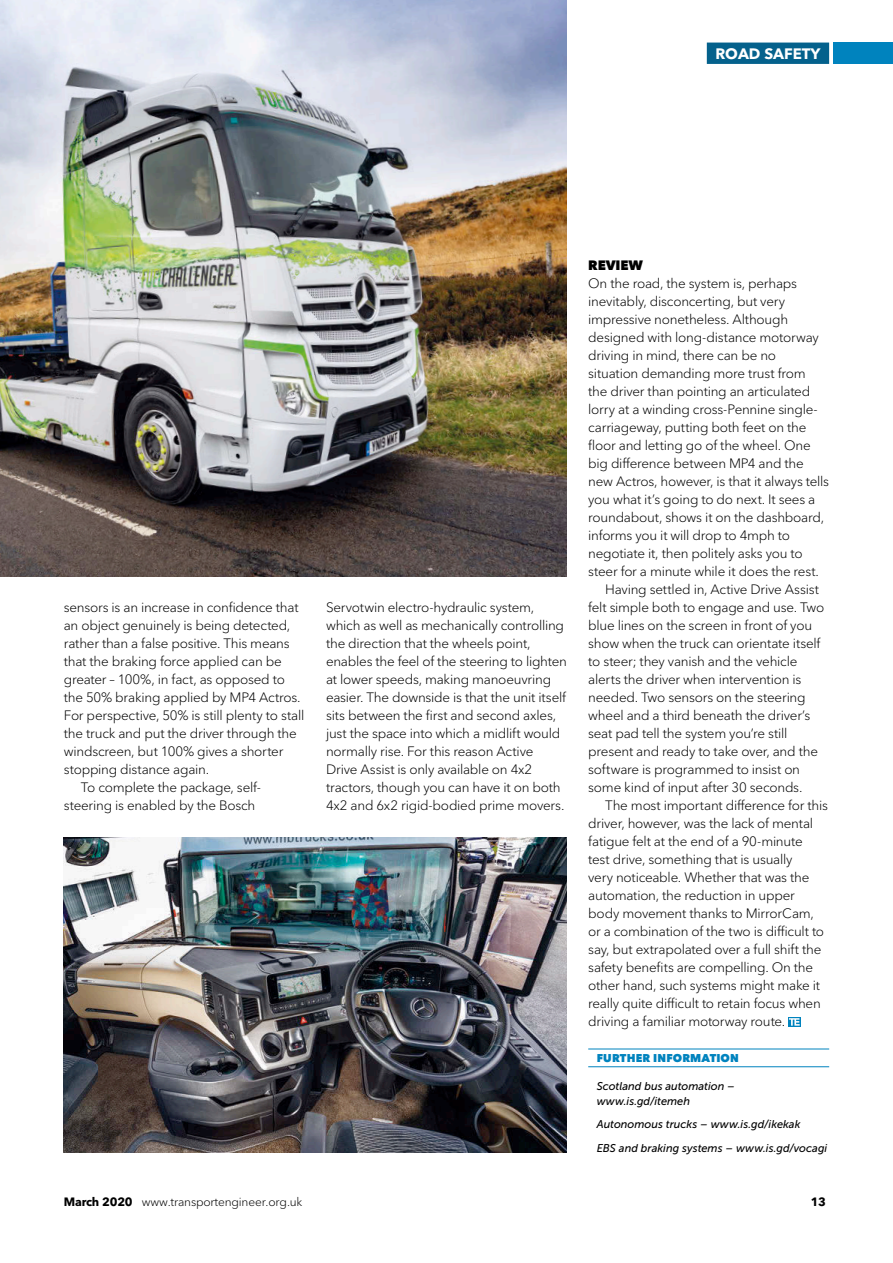
<style>
.page{position:relative;width:893px;height:1263px;background:#fff}
.page>*{position:absolute;margin:0;border:0;box-sizing:border-box;transform-origin:0 0}
.t1{font:700 15px "Avenir Next LT Pro";color:#fff}
.t2{font:300 13.5px/18px "Avenir Next LT Pro";letter-spacing:-.015em;color:#000}
.t3{font:800 13.5px "Avenir Next LT Pro";letter-spacing:-.01em;color:#000}
.t4{font:300 12px "Avenir Next LT Pro";letter-spacing:-.015em;color:#000}
.t5{font:700 12px "Avenir Next LT Pro";color:#000}
.t6{font:italic 11.25px/15px "Museo Sans 500";letter-spacing:.005em;color:#000}
.t7{font:800 11.25px "Avenir Next LT Pro";letter-spacing:.01em;color:#0083be}
.s1{font-weight:700}
</style>
<div class="page">
<div style="left:833px;top:43px;width:60px;height:21px;background:#0083be"></div>
<div style="left:707px;top:43px;width:122px;height:21px;background:#04618c"></div>
<hr style="left:588px;top:1048px;width:241px;height:1px;background:#0083be">
<hr style="left:588px;top:1066px;width:241px;height:1px;background:#0083be">
<svg style="left:788px;top:1017px;width:12px;height:10px"></svg>
<svg style="left:789px;top:1018px;width:11px;height:7px"></svg>
<img style="left:0;top:0;width:567px;height:576px">
<img style="left:64px;top:838px;width:503px;height:314px">
<p class="t1" style="left:715px;top:44px;width:107px">ROAD SAFETY</p>
<p class="t2" style="left:64px;top:598px;width:236px">sensors is an increase in confidence that</p>
<p class="t2" style="left:64px;top:616px;width:228px">an object genuinely is being detected,</p>
<p class="t2" style="left:64px;top:634px;width:227px">rather than a false positive. This means</p>
<p class="t2" style="left:64px;top:652px;width:220px">that the braking force applied can be</p>
<p class="t2" style="left:64px;top:670px;width:223px">greater – 100%, in fact, as opposed to</p>
<p class="t2" style="left:64px;top:688px;width:238px">the 50% braking applied by MP4 Actros.</p>
<p class="t2" style="left:64px;top:706px;width:242px">For perspective, 50% is still plenty to stall</p>
<p class="t2" style="left:64px;top:724px;width:234px">the truck and put the driver through the</p>
<p class="t2" style="left:64px;top:742px;width:221px">windscreen, but 100% gives a shorter</p>
<p class="t2" style="left:64px;top:760px;width:147px">stopping distance again.</p>
<p class="t2" style="left:81px;top:778px;width:182px">To complete the package, self-</p>
<p class="t2" style="left:64px;top:796px;width:193px">steering is enabled by the Bosch</p>
<p class="t2" style="left:326px;top:598px;width:242px">Servotwin electro-hydraulic system, which as well as mechanically controlling the direction that the wheels point, enables the feel of the steering to lighten at lower speeds, making manoeuvring easier. The downside is that the unit itself sits between the first and second axles, just the space into which a midlift would normally rise. For this reason Active Drive Assist is only available on 4x2 tractors, though you can have it on both 4x2 and 6x2 rigid-bodied prime movers.</p>
<p class="t3" style="left:588px;top:257px;width:56px">REVIEW</p>
<p class="t2" style="left:588px;top:274px;width:210px">On the road, the system is, perhaps</p>
<p class="t2" style="left:588px;top:292px;width:198px">inevitably, disconcerting, but very</p>
<p class="t2" style="left:588px;top:310px;width:201px">impressive nonetheless. Although</p>
<p class="t2" style="left:588px;top:328px;width:232px">designed with long-distance motorway</p>
<p class="t2" style="left:588px;top:346px;width:189px">driving in mind, there can be no</p>
<p class="t2" style="left:588px;top:364px;width:219px">situation demanding more trust from</p>
<p class="t2" style="left:588px;top:382px;width:224px">the driver than pointing an articulated</p>
<p class="t2" style="left:588px;top:400px;width:231px">lorry at a winding cross-Pennine single-</p>
<p class="t2" style="left:588px;top:418px;width:220px">carriageway, putting both feet on the</p>
<p class="t2" style="left:588px;top:436px;width:224px">floor and letting go of the wheel. One</p>
<p class="t2" style="left:588px;top:454px;width:217px">big difference between MP4 and the</p>
<p class="t2" style="left:588px;top:472px;width:242px">new Actros, however, is that it always tells</p>
<p class="t2" style="left:588px;top:490px;width:229px">you what it’s going to do next. It sees a</p>
<p class="t2" style="left:588px;top:508px;width:237px">roundabout, shows it on the dashboard,</p>
<p class="t2" style="left:588px;top:526px;width:203px">informs you it will drop to 4mph to</p>
<p class="t2" style="left:588px;top:544px;width:216px">negotiate it, then politely asks you to</p>
<p class="t2" style="left:588px;top:562px;width:232px">steer for a minute while it does the rest.</p>
<p class="t2" style="left:605px;top:580px;width:215px">Having settled in, Active Drive Assist</p>
<p class="t2" style="left:588px;top:598px;width:238px">felt simple both to engage and use. Two</p>
<p class="t2" style="left:588px;top:616px;width:225px">blue lines on the screen in front of you</p>
<p class="t2" style="left:588px;top:634px;width:234px">show when the truck can orientate itself</p>
<p class="t2" style="left:588px;top:652px;width:211px">to steer; they vanish and the vehicle</p>
<p class="t2" style="left:588px;top:670px;width:215px">alerts the driver when intervention is</p>
<p class="t2" style="left:588px;top:688px;width:219px">needed. Two sensors on the steering</p>
<p class="t2" style="left:588px;top:706px;width:224px">wheel and a third beneath the driver’s</p>
<p class="t2" style="left:588px;top:724px;width:201px">seat pad tell the system you’re still</p>
<p class="t2" style="left:588px;top:742px;width:231px">present and ready to take over, and the</p>
<p class="t2" style="left:588px;top:760px;width:213px">software is programmed to insist on</p>
<p class="t2" style="left:588px;top:778px;width:216px">some kind of input after 30 seconds.</p>
<p class="t2" style="left:605px;top:796px;width:224px">The most important difference for this</p>
<p class="t2" style="left:588px;top:814px;width:226px">driver, however, was the lack of mental</p>
<p class="t2" style="left:588px;top:832px;width:216px">fatigue felt at the end of a 90-minute</p>
<p class="t2" style="left:588px;top:850px;width:206px">test drive, something that is usually</p>
<p class="t2" style="left:588px;top:868px;width:223px">very noticeable. Whether that was the</p>
<p class="t2" style="left:588px;top:886px;width:208px">automation, the reduction in upper</p>
<p class="t2" style="left:588px;top:904px;width:227px">body movement thanks to MirrorCam,</p>
<p class="t2" style="left:588px;top:922px;width:237px">or a combination of the two is difficult to</p>
<p class="t2" style="left:588px;top:940px;width:235px">say, but extrapolated over a full shift the</p>
<p class="t2" style="left:588px;top:958px;width:226px">safety benefits are compelling. On the</p>
<p class="t2" style="left:588px;top:976px;width:233px">other hand, such systems might make it</p>
<p class="t2" style="left:588px;top:994px;width:234px">really quite difficult to retain focus when</p>
<p class="t2" style="left:588px;top:1012px;width:199px">driving a familiar motorway route.</p>
<p class="t7" style="left:597px;top:1051px;width:144px">FURTHER INFORMATION</p>
<p class="t6" style="left:597px;top:1078px;width:140px">Scotland bus automation – www.is.gd/itemeh</p>
<p class="t6" style="left:597px;top:1113px;width:232px;line-height:23.5px">Autonomous trucks – www.is.gd/ikekak<br>EBS and braking systems – www.is.gd/vocagi</p>
<p class="t4" style="left:64px;top:1195px;width:240px"><span class="s1">March 2020</span> www.transportengineer.org.uk</p>
<p class="t5" style="left:811px;top:1194px;width:17px">13</p>
</div>
